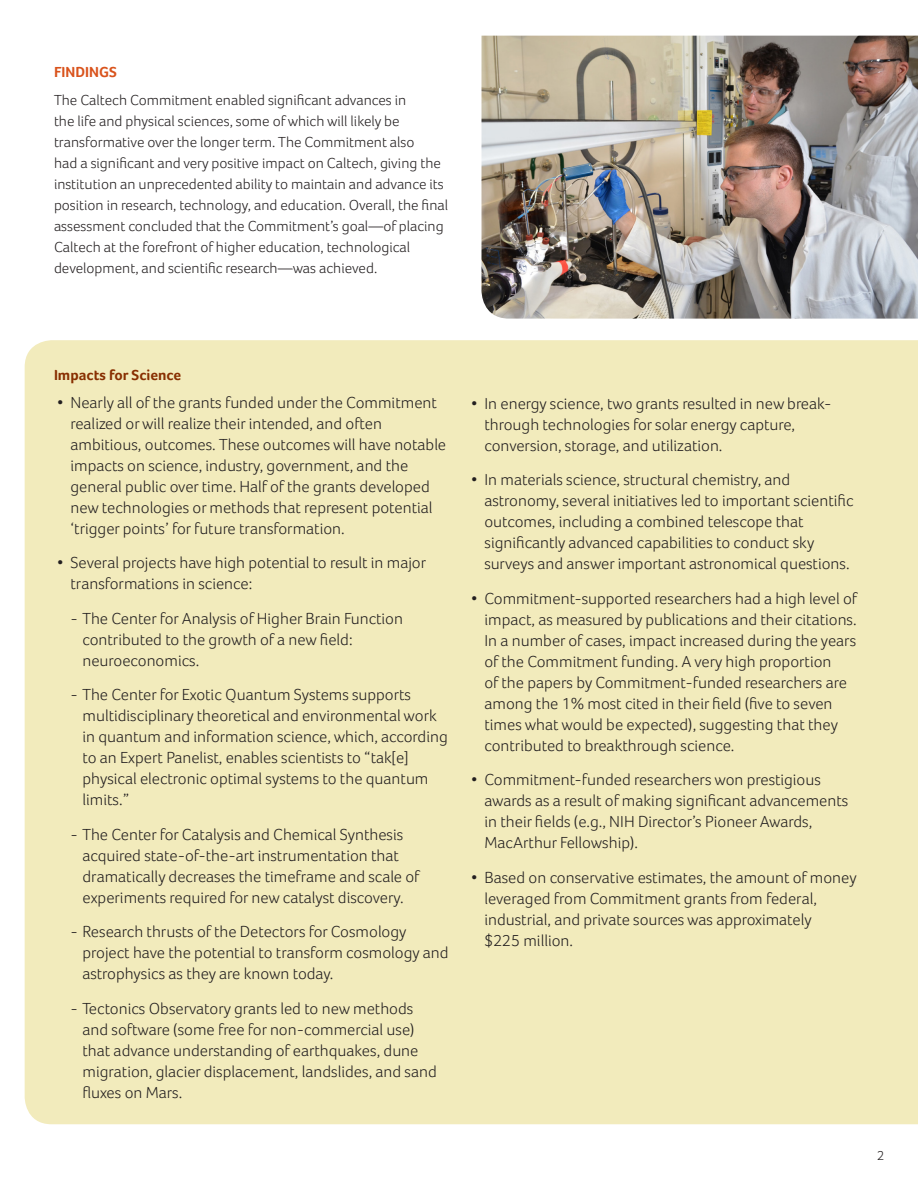
<style>
.page{position:relative;width:918px;height:1188px;background:#fff}
.page>*{position:absolute;margin:0;border:0;box-sizing:border-box;transform-origin:0 0}
.Paragraph_Style_1{font:300 16.5px/21px "Foco";color:#231f20}
.t1{font:300 15px/21px "Foco";color:#231f20}
.t2{font:700 15px "Foco";color:#882f01}
.t3{font:700 15px "Foco";color:#d9531c}
.t4{font:300 13.5px "Foco";color:#231f20}
</style>
<div class="page">
<div style="left:25px;top:340px;width:893px;height:784px;background:#f2ebbc"></div>
<img style="left:482px;top:36px;width:436px;height:283px">
<p class="t3" style="left:54px;top:63px;width:64px">FINDINGS</p>
<p class="t1" style="left:54px;top:89px;width:396px">The Caltech Commitment enabled significant advances in<br>the life and physical sciences, some of which will likely be transformative over the longer term. The Commitment also<br>had a significant and very positive impact on Caltech, giving the institution an unprecedented ability to maintain and advance its position in research, technology, and education. Overall, the final assessment concluded that the Commitment’s goal—of placing Caltech at the forefront of higher education, technological development, and scientific research—was achieved.</p>
<p class="t2" style="left:54px;top:366px;width:129px">Impacts for Science</p>
<p class="Paragraph_Style_1" style="left:70px;top:391px;width:377px;text-indent:-14px">• Nearly all of the grants funded under the Commitment realized or will realize their intended, and often ambitious, outcomes. These outcomes will have notable impacts on science, industry, government, and the general public over time. Half of the grants developed new technologies or methods that represent potential ‘trigger points’ for future transformation.</p>
<p class="Paragraph_Style_1" style="left:70px;top:552px;width:357px;text-indent:-14px">• Several projects have high potential to result in major transformations in science:</p>
<p class="Paragraph_Style_1" style="left:82px;top:607px;width:322px;text-indent:-12px">- The Center for Analysis of Higher Brain Function contributed to the growth of a new field: neuroeconomics.</p>
<p class="Paragraph_Style_1" style="left:82px;top:684px;width:367px;text-indent:-12px">- The Center for Exotic Quantum Systems supports multidisciplinary theoretical and environmental work in quantum and information science, which, according to an Expert Panelist, enables scientists to “tak[e] physical electronic optimal systems to the quantum limits.”</p>
<p class="Paragraph_Style_1" style="left:82px;top:823px;width:339px;text-indent:-12px">- The Center for Catalysis and Chemical Synthesis acquired state-of-the-art instrumentation that dramatically decreases the timeframe and scale of experiments required for new catalyst discovery.</p>
<p class="Paragraph_Style_1" style="left:82px;top:921px;width:367px;text-indent:-12px">- Research thrusts of the Detectors for Cosmology project have the potential to transform cosmology and astrophysics as they are known today.</p>
<p class="Paragraph_Style_1" style="left:82px;top:997px;width:356px;text-indent:-12px">- Tectonics Observatory grants led to new methods and software (some free for non-commercial use) that advance understanding of earthquakes, dune migration, glacier displacement, landslides, and sand fluxes on Mars.</p>
<p class="Paragraph_Style_1" style="left:484px;top:393px;width:349px;text-indent:-14px">• In energy science, two grants resulted in new break&shy;through technologies for solar energy capture, conversion, storage, and utilization.</p>
<p class="Paragraph_Style_1" style="left:484px;top:469px;width:371px;text-indent:-14px">• In materials science, structural chemistry, and astronomy, several initiatives led to important scientific outcomes, including a combined telescope that significantly advanced capabilities to conduct sky surveys and answer important astronomical questions.</p>
<p class="Paragraph_Style_1" style="left:484px;top:588px;width:374px;text-indent:-14px">• Commitment-supported researchers had a high level of impact, as measured by publications and their citations.<br>In a number of cases, impact increased during the years of the Commitment funding. A very high proportion<br>of the papers by Commitment-funded researchers are among the 1% most cited in their field (five to seven times what would be expected), suggesting that they contributed to breakthrough science.</p>
<p class="Paragraph_Style_1" style="left:484px;top:769px;width:365px;text-indent:-14px">• Commitment-funded researchers won prestigious awards as a result of making significant advancements in their fields (e.g., NIH Director’s Pioneer Awards, MacArthur Fellowship).</p>
<p class="Paragraph_Style_1" style="left:484px;top:867px;width:374px;text-indent:-14px">• Based on conservative estimates, the amount of money leveraged from Commitment grants from federal, industrial, and private sources was approximately<br>$225 million.</p>
<p class="t4" style="left:877px;top:1147px;width:9px">2</p>
</div>
